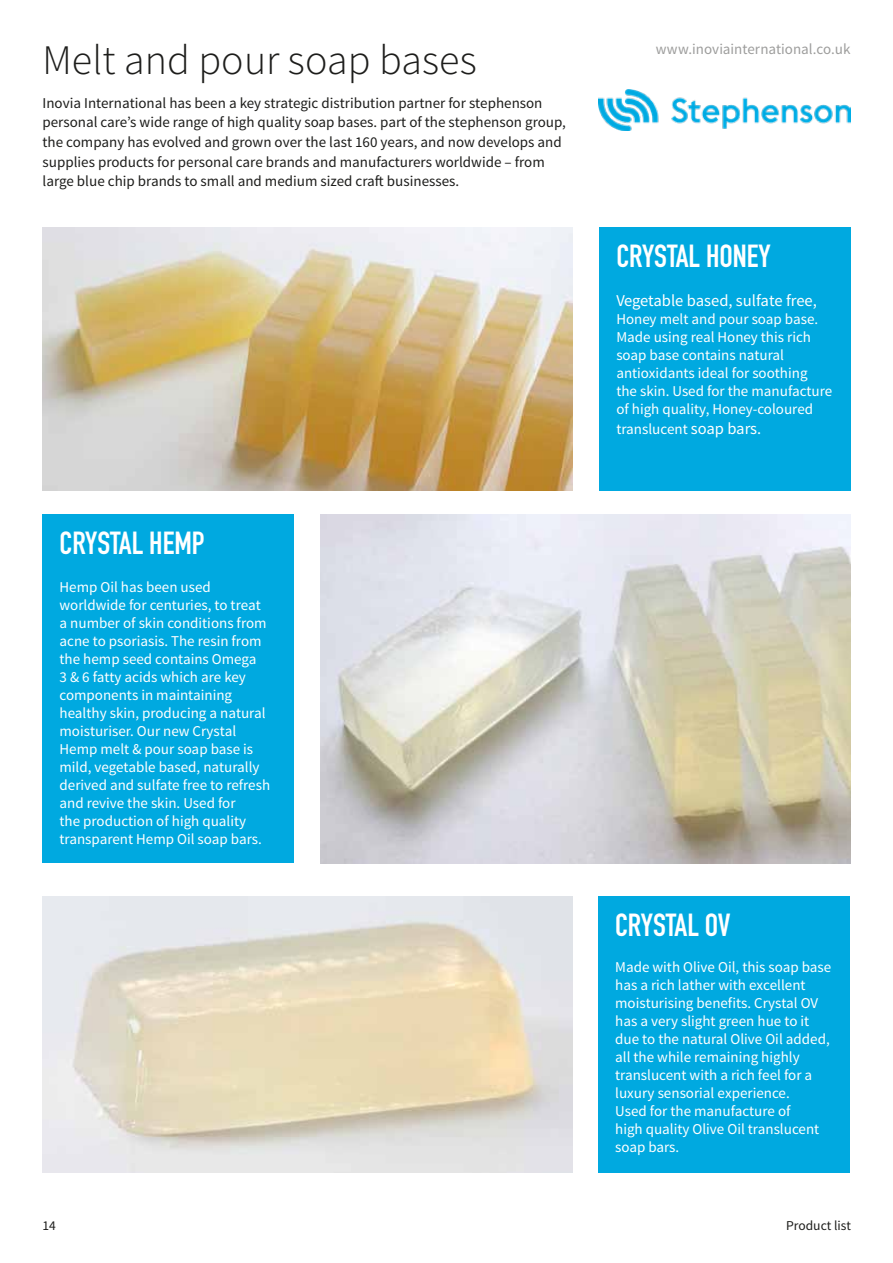
<style>
.page{position:relative;width:893px;height:1263px;background:#fff}
.page>*{position:absolute;margin:0;border:0;box-sizing:border-box;transform-origin:0 0}
.t1{font:300 42px "Source Sans Pro";color:#1d1d1b}
.t2{font:700 31.5px "DIN Condensed";color:#fff}
.t3{font:16.5px "Source Sans Pro";color:#fff}
.t4{font:15px/18px "Source Sans Pro";color:#fff}
.t5{font:15px/19.5px "Source Sans Pro";color:#1d1d1b}
.t6{font:15px "Source Sans Pro";color:#9d9d9c}
.t7{font:13.5px "Source Sans Pro";color:#1d1d1b}
.s1{font-size:16.5px}
</style>
<div class="page">
<img style="left:598px;top:89px;width:252px;height:42px">
<img style="left:43px;top:227px;width:530px;height:264px">
<img style="left:320px;top:514px;width:530px;height:349px">
<div style="left:599px;top:227px;width:251px;height:264px;background:#00a9e0"></div>
<div style="left:43px;top:514px;width:251px;height:349px;background:#00a9e0"></div>
<div style="left:598px;top:896px;width:252px;height:277px;background:#00a9e0"></div>
<h1 class="t1" style="left:43px;top:35px;width:436px">Melt and pour soap bases</h1>
<p class="t5" style="left:43px;top:94px;width:525px">Inovia International has been a key strategic distribution partner for stephenson personal care’s wide range of high quality soap bases. part of the stephenson group, the company has evolved and grown over the last 160 years, and now develops and supplies products for personal care brands and manufacturers worldwide – from large blue chip brands to small and medium sized craft businesses.</p>
<h2 class="t2" style="left:60px;top:522px;width:147px">CRYSTAL HEMP</h2>
<p class="t4" style="left:60px;top:578px;width:212px">Hemp Oil has been used worldwide for centuries, to treat a number of skin conditions from acne to psoriasis. The resin from the hemp seed contains Omega<br>3 &amp; 6 fatty acids which are key components in maintaining healthy skin, producing a natural moisturiser. Our new Crystal<br>Hemp melt &amp; pour soap base is mild, vegetable based, naturally derived and sulfate free to refresh and revive the skin. Used for<br>the production of high quality transparent Hemp Oil soap bars.</p>
<p class="t6" style="left:656px;top:39px;width:196px">www.inoviainternational.co.uk</p>
<h2 class="t2" style="left:616px;top:234px;width:156px">CRYSTAL HONEY</h2>
<p class="t3" style="left:616px;top:290px;width:202px">Vegetable based, sulfate free,</p>
<p class="t4" style="left:616px;top:310px;width:217px">Honey melt and pour soap base.<br>Made using real Honey this rich soap base contains natural antioxidants ideal for soothing<br>the skin. Used for the manufacture of high quality, Honey-coloured</p>
<p class="t4" style="left:616px;top:420px;width:146px">translucent <span class="s1">soap bars.</span></p>
<h2 class="t2" style="left:615px;top:903px;width:117px">CRYSTAL OV</h2>
<p class="t4" style="left:615px;top:958px;width:218px">Made with Olive Oil, this soap base has a rich lather with excellent moisturising benefits. Crystal OV has a very slight green hue to it due to the natural Olive Oil added, all the while remaining highly translucent with a rich feel for a luxury sensorial experience.<br>Used for the manufacture of<br>high quality Olive Oil translucent soap bars.</p>
<p class="t7" style="left:43px;top:1217px;width:15px">14</p>
<p class="t7" style="left:786px;top:1217px;width:66px">Product list</p>
</div>
